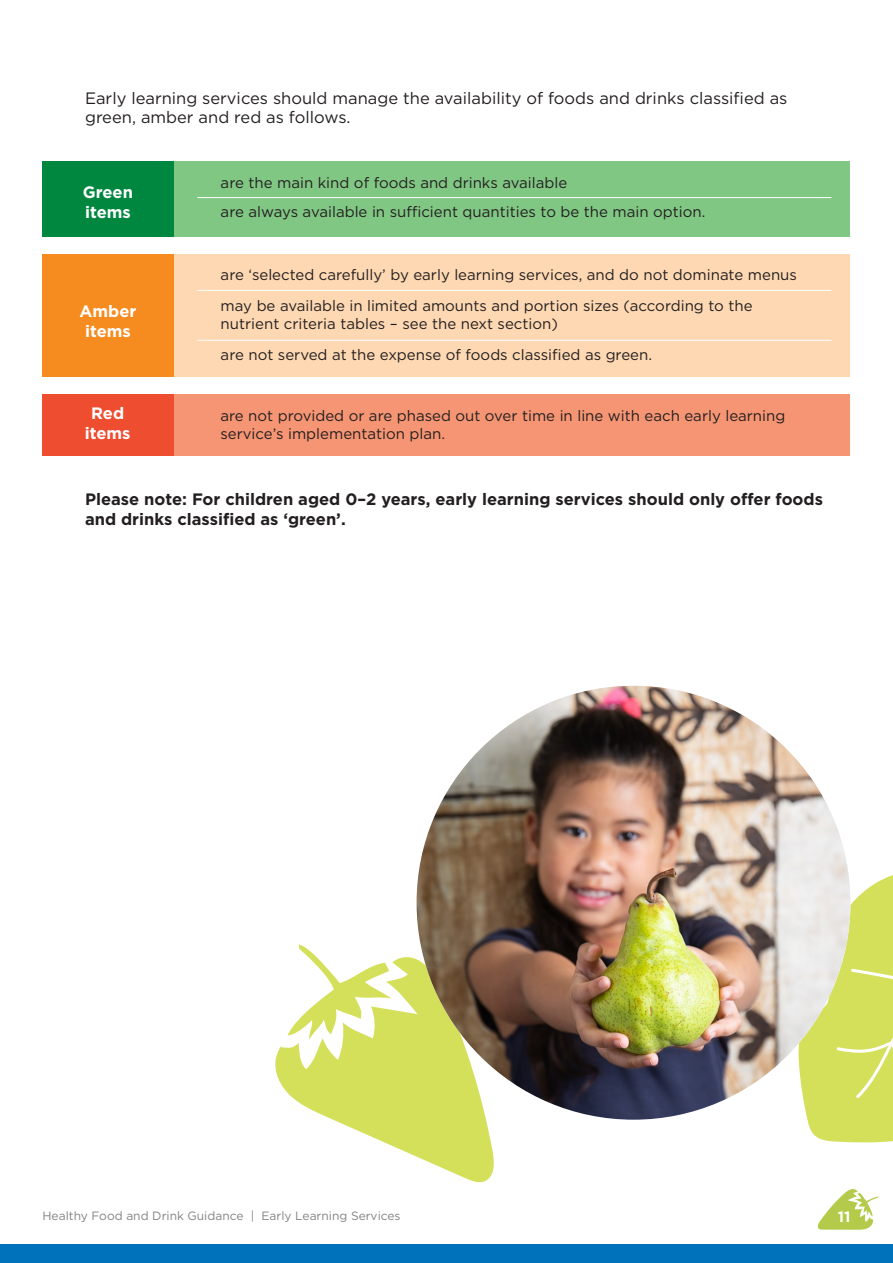
<style>
.page{position:relative;width:893px;height:1263px;background:#fff}
.page>*{position:absolute;margin:0;border:0;box-sizing:border-box;transform-origin:0 0}
.t1{font:700 16.5px/19.8px "Gotham";color:#231f20}
.t2{font:16.5px/19.8px "Gotham";color:#231f20}
.t3{font:700 16.5px/19.8px "Gotham";color:#fff;text-align:center}
.t4{font:15px/18px "Gotham";color:#231f20}
.t5{font:700 15px "Gotham";color:#fff}
.t6{font:12px "Gotham";color:#808285}
</style>
<div class="page">
<svg style="left:275px;top:954px;width:220px;height:229px;fill:#d4e05a"></svg>
<svg style="left:288px;top:944px;width:103px;height:95px"></svg>
<svg style="left:798px;top:875px;width:95px;height:267px"></svg>
<div style="left:42px;top:394px;width:808px;height:61px;background:#f69573"></div>
<div style="left:42px;top:394px;width:132px;height:61px;background:#ef4d2f"></div>
<div style="left:43px;top:161px;width:807px;height:76px;background:#81c784"></div>
<div style="left:43px;top:161px;width:131px;height:76px;background:#00873f"></div>
<hr style="left:197px;top:197px;width:634px;height:1px;background:#fff">
<div style="left:43px;top:254px;width:807px;height:123px;background:#fdd8b2"></div>
<div style="left:43px;top:254px;width:131px;height:123px;background:#f68b1f"></div>
<hr style="left:197px;top:290px;width:634px;height:1px;background:#fff">
<hr style="left:197px;top:340px;width:634px;height:1px;background:#fff">
<img style="left:417px;top:686px;width:433px;height:434px;border-radius:217px">
<svg style="left:817px;top:1189px;width:61px;height:41px"></svg>
<div style="left:0;top:1245px;width:893px;height:18px;background:#0072bc"></div>
<p class="t2" style="left:85px;top:87px;width:704px">Early learning services should manage the availability of foods and drinks classified as green, amber and red as follows.</p>
<p class="t3" style="left:83px;top:182px;width:52px;text-align:left">Green items</p>
<p class="t3" style="left:79px;top:301px;width:58px">Amber items</p>
<p class="t3" style="left:85px;top:404px;width:47px">Red items</p>
<p class="t4" style="left:221px;top:173px;width:348px">are the main kind of foods and drinks available</p>
<p class="t4" style="left:221px;top:203px;width:486px">are always available in sufficient quantities to be the main option.</p>
<p class="t4" style="left:221px;top:265px;width:578px">are ‘selected carefully’ by early learning services, and do not dominate menus</p>
<p class="t4" style="left:221px;top:296px;width:533px">may be available in limited amounts and portion sizes (according to the nutrient criteria tables – see the next section)</p>
<p class="t4" style="left:221px;top:345px;width:433px">are not served at the expense of foods classified as green.</p>
<p class="t4" style="left:220px;top:406px;width:566px">are not provided or are phased out over time in line with each early learning service’s implementation plan.</p>
<p class="t1" style="left:85px;top:489px;width:739px">Please note: For children aged 0–2 years, early learning services should only offer foods and drinks classified as ‘green’.</p>
<p class="t6" style="left:43px;top:1208px;width:360px">Healthy Food and Drink Guidance | Early Learning Services</p>
<p class="t5" style="left:838px;top:1207px;width:14px">11</p>
</div>
